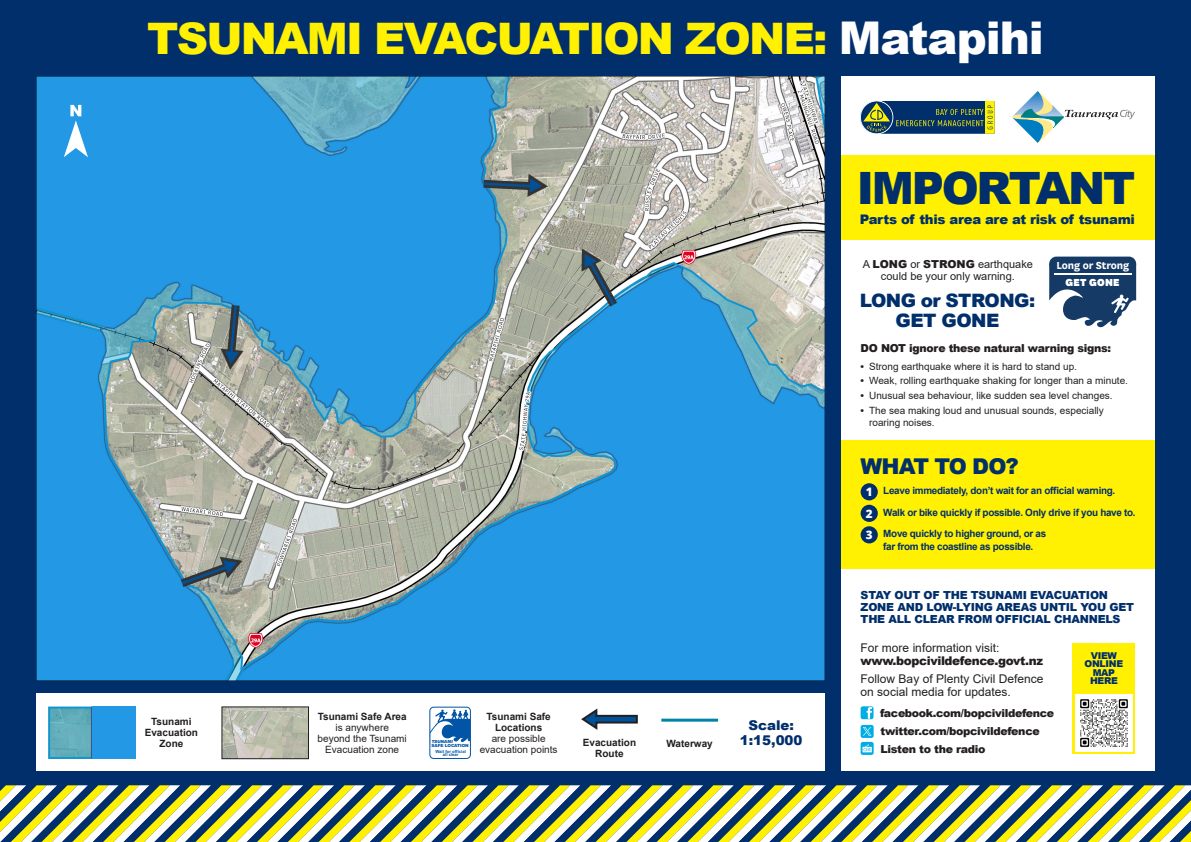
<style>
.page{position:relative;width:1191px;height:842px;background:#002f6b}
.page>*{position:absolute;margin:0;border:0;box-sizing:border-box;transform-origin:0 0}
.t1{font:900 44.6px "Arial";letter-spacing:-.05em;color:#002f6b}
.t2{font:900 43.4px "Arial";letter-spacing:-.04em;color:#fff101}
.t3{font:900 21.8px "Arial";letter-spacing:-.04em;color:#002f6b}
.t4{font:900 18.5px/20.2px "Arial";letter-spacing:-.03em;color:#002f6b;text-align:center}
.t5{font:900 13.4px/14.6px "Arial";color:#002f6b;text-align:center}
.t6{font:900 13.2px "Arial";letter-spacing:-.02em;color:#002f6b}
.t7{font:12px/13px "Arial";color:#231f20}
.t8{font:900 12px/13px "Arial";letter-spacing:-.03em;color:#231f20}
.t9{font:700 11.9px/16.3px "National";letter-spacing:-.01em;color:#fff;text-align:center}
.Body_Blue{font:800 11.7px "Open Sans";color:#fff}
.t10{font:900 11.1px/12.1px "Arial";letter-spacing:-.02em;color:#002f6b}
.t11{font:900 11px/18px "Arial";letter-spacing:-.03em;color:#231f20}
.t12{font:11px/12px "Arial";color:#231f20;text-align:center}
.t13{font:10px/11px "Arial";color:#231f20;text-align:center}
.t14{font:700 10px/13px "Arial";letter-spacing:-.03em;color:#002f6b}
.t15{font:700 10px/11px "Arial";color:#231f20;text-align:center}
.t16{font:900 9.4px/8.5px "Arial";letter-spacing:-.035em;color:#002f6b;text-align:center}
.t17{font:700 4.3px/5.1px "Arial";color:#0154a6;text-align:center}
.t18{font:italic 900 4.2px "Arial";color:#0154a6}
.s1{font-size:45.1px;color:#fff}
.s2{font-weight:900}
.s3{font-weight:700}
.s4{font-weight:400}
</style>
<div class="page">
<svg style="left:0;top:785px;width:1191px;height:57px"></svg>
<img style="left:36px;top:77px;width:788px;height:603px">
<svg style="left:64px;top:105px;width:24px;height:52px"></svg>
<div style="left:36px;top:694px;width:788px;height:77px;background:#fff"></div>
<hr style="left:661px;top:719px;width:57px;height:3px;background:#0084a8">
<svg style="left:431px;top:709px;width:38px;height:48px"></svg>
<div style="left:429px;top:707px;width:42px;height:52px;border:1px solid #0154a6;border-radius:4px"></div>
<svg style="left:581px;top:708px;width:57px;height:22px"></svg>
<svg style="left:221px;top:706px;width:88px;height:53px;background:#b5b6a8"></svg>
<img style="left:51px;top:709px;width:39px;height:47px">
<div style="left:48px;top:706px;width:45px;height:53px;border:2px solid #1194d0"></div>
<div style="left:92px;top:706px;width:43px;height:53px;background:#2399e6"></div>
<hr style="left:91px;top:707px;width:1px;height:52px;background:#444f89">
<div style="left:840px;top:77px;width:314px;height:694px;background:#fff"></div>
<div style="left:840px;top:440px;width:314px;height:128px;background:#fff101"></div>
<div style="left:860px;top:483px;width:17px;height:17px;background:#002f6b;border-radius:50%"></div>
<div style="left:860px;top:505px;width:17px;height:17px;background:#002f6b;border-radius:50%"></div>
<div style="left:860px;top:526px;width:17px;height:17px;background:#002f6b;border-radius:50%"></div>
<div style="left:840px;top:155px;width:314px;height:85px;background:#fff101"></div>
<div style="left:1049px;top:257px;width:87px;height:14px;background:#153a65;border-radius:7px"></div>
<svg style="left:1049px;top:264px;width:87px;height:64px"></svg>
<hr style="left:1054px;top:273px;width:77px;height:1px;background:#fff">
<div style="left:860px;top:706px;width:13px;height:13px;background:#00aee5;border-radius:2px"></div>
<svg style="left:866px;top:707px;width:6px;height:12px"></svg>
<div style="left:860px;top:725px;width:13px;height:13px;background:#00aee5;border-radius:2px"></div>
<svg style="left:863px;top:727px;width:8px;height:9px"></svg>
<svg style="left:860px;top:742px;width:13px;height:13px"></svg>
<svg style="left:862px;top:744px;width:9px;height:8px"></svg>
<div style="left:1072px;top:643px;width:63px;height:111px;background:#fff101"></div>
<img style="left:1075px;top:694px;width:57px;height:57px">
<div style="left:876px;top:99px;width:120px;height:36px;background:#c2c43f"></div>
<svg style="left:860px;top:100px;width:134px;height:34px;background:#3e5f64"></svg>
<svg style="left:1010px;top:89px;width:125px;height:55px"></svg>
<p class="t2" style="left:147px;top:7px;width:898px">TSUNAMI EVACUATION ZONE: <span class="s1">Matapihi</span></p>
<p class="t1" style="left:856px;top:156px;width:280px">IMPORTANT</p>
<p class="t6" style="left:859px;top:209px;width:277px">Parts of this area are at risk of tsunami</p>
<p class="t12" style="left:863px;top:258px;width:172px">A <span class="s2">LONG</span> or <span class="s2">STRONG</span> earthquake could be your only warning.</p>
<p class="t9" style="left:1056px;top:256px;width:74px">Long or Strong<br><span class="s2">GET GONE</span></p>
<p class="t4" style="left:859px;top:289px;width:177px">LONG or STRONG:<br>GET GONE</p>
<p class="t11" style="left:860px;top:339px;width:252px">DO NOT ignore these natural warning signs:</p>
<p class="t13" style="left:860px;top:360px;width:218px"><span class="s3">•</span> Strong earthquake where it is hard to stand up.</p>
<p class="t13" style="left:860px;top:375px;width:269px"><span class="s3">•</span> Weak, rolling earthquake shaking for longer than a minute.</p>
<p class="t13" style="left:860px;top:390px;width:253px"><span class="s3">•</span> Unusual sea behaviour, like sudden sea level changes.</p>
<p class="t13" style="left:869px;top:404px;width:236px;line-height:12px;text-align:left;text-indent:-9px"><span class="s3">•</span> The sea making loud and unusual sounds, especially roaring noises.</p>
<p class="t3" style="left:860px;top:451px;width:160px">WHAT TO DO?</p>
<p class="Body_Blue" style="left:865px;top:483px;width:8px">1</p>
<p class="t14" style="left:883px;top:484px;width:233px">Leave immediately, don’t wait for an official warning.</p>
<p class="Body_Blue" style="left:865px;top:505px;width:8px">2</p>
<p class="t14" style="left:883px;top:506px;width:254px">Walk or bike quickly if possible. Only drive if you have to.</p>
<p class="Body_Blue" style="left:865px;top:526px;width:8px">3</p>
<p class="t14" style="left:883px;top:527px;width:164px">Move quickly to higher ground, or as far from the coastline as possible.</p>
<p class="t15" style="left:145px;top:716px;width:55px">Tsunami<br>Evacuation</p>
<p class="t15" style="left:159px;top:738px;width:25px">Zone</p>
<p class="t15" style="left:318px;top:711px;width:90px">Tsunami Safe Area</p>
<p class="t13" style="left:317px;top:722px;width:91px">is anywhere<br>beyond the Tsunami<br>Evacuation zone</p>
<p class="t18" style="left:431px;top:738px;width:24px">TSUNAMI</p>
<p class="t17" style="left:431px;top:743px;width:39px"><span class="s2">SAFE LOCATION<br></span>Wait for official</p>
<p class="t17" style="left:443px;top:752px;width:17px">all clear</p>
<p class="t15" style="left:486px;top:711px;width:66px">Tsunami Safe<br>Locations</p>
<p class="t13" style="left:480px;top:733px;width:79px">are possible evacuation points</p>
<p class="t15" style="left:583px;top:737px;width:55px">Evacuation</p>
<p class="t15" style="left:595px;top:748px;width:30px">Route</p>
<p class="t15" style="left:666px;top:738px;width:48px">Waterway</p>
<p class="t5" style="left:740px;top:718px;width:64px">Scale:<br>1:15,000</p>
<p class="t10" style="left:860px;top:588px;width:275px">STAY OUT OF THE TSUNAMI EVACUATION<br>ZONE AND LOW-LYING AREAS UNTIL YOU GET<br>THE ALL CLEAR FROM OFFICIAL CHANNELS</p>
<p class="t8" style="left:860px;top:640px;width:184px"><span class="s4">For more information visit: </span>www.bopcivildefence.govt.nz</p>
<p class="t16" style="left:1084px;top:651px;width:40px">VIEW<br>ONLINE<br>MAP<br>HERE</p>
<p class="t7" style="left:860px;top:672px;width:184px">Follow Bay of Plenty Civil Defence on social media for updates.</p>
<p class="t11" style="left:880px;top:704px;width:176px">facebook.com/bopcivildefence twitter.com/bopcivildefence</p>
<p class="t11" style="left:880px;top:740px;width:106px">Listen to the radio</p>
</div>
